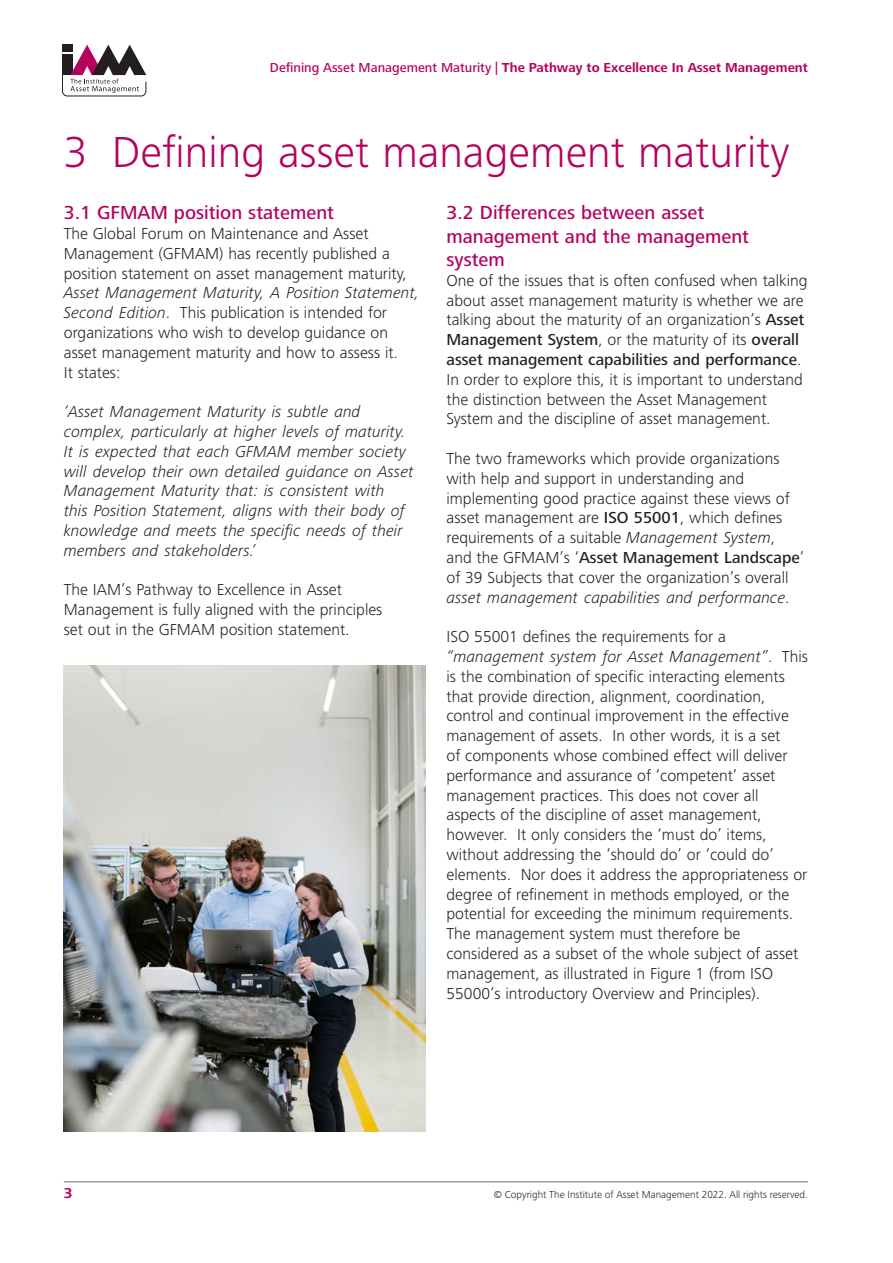
<style>
.page{position:relative;width:893px;height:1263px;background:#fff}
.page>*{position:absolute;margin:0;border:0;box-sizing:border-box;transform-origin:0 0}
.t1{font:300 45px "Frutiger Next LT";color:#b5025e}
.t2{font:500 19.5px/23.4px "Frutiger Next LT";color:#b5025e}
.t3{font:300 16.5px/19.8px "Frutiger Next LT";color:#231f20}
.t4{font:italic 300 16.5px/19.8px "Frutiger Next LT";color:#231f20}
.t5{font:700 15px "Frutiger Next LT";color:#b5025e}
.t6{font:700 13.5px "Frutiger Next LT";color:#b5025e}
.t7{font:300 10.5px "Frutiger Next LT";color:#231f20}
.s1{font-weight:500}
.s2{font-style:italic}
</style>
<div class="page">
<hr style="left:64px;top:1181px;width:744px;height:1px;background:#6c6d70">
<svg style="left:62px;top:45px;width:85px;height:51px"></svg>
<img style="left:64px;top:665px;width:361px;height:466px">
<p class="t6" style="left:270px;top:60px;width:539px"><span class="s1">Defining Asset Management Maturity |</span> The Pathway to Excellence In Asset Management</p>
<p class="t1" style="left:64px;top:127px;width:727px">3 Defining asset management maturity</p>
<p class="t2" style="left:64px;top:201px;width:272px">3.1 GFMAM position statement</p>
<p class="t3" style="left:64px;top:224px;width:357px">The Global Forum on Maintenance and Asset Management (GFMAM) has recently published a position statement on asset management maturity, <span class="s2">Asset Management Maturity, A Position Statement, Second Edition</span>. This publication is intended for organizations who wish to develop guidance on asset management maturity and how to assess it.</p>
<p class="t3" style="left:64px;top:362px;width:58px">It states:</p>
<p class="t4" style="left:64px;top:402px;width:351px">‘Asset Management Maturity is subtle and complex, particularly at higher levels of maturity.<br>It is expected that each GFMAM member society will develop their own detailed guidance on Asset Management Maturity that: is consistent with<br>this Position Statement, aligns with their body of knowledge and meets the specific needs of their members and stakeholders.’</p>
<p class="t3" style="left:64px;top:580px;width:320px">The IAM’s Pathway to Excellence in Asset<br>Management is fully aligned with the principles</p>
<p class="t3" style="left:64px;top:620px;width:287px">set out in the GFMAM position statement.</p>
<p class="t2" style="left:446px;top:201px;width:304px">3.2 Differences between asset management and the management system</p>
<p class="t3" style="left:446px;top:270px;width:363px">One of the issues that is often confused when talking about asset management maturity is whether we are talking about the maturity of an organization’s <span class="s1">Asset Management System</span>, or the maturity of its <span class="s1">overall asset management capabilities and performance</span>.<br>In order to explore this, it is important to understand the distinction between the Asset Management System and the discipline of asset management.</p>
<p class="t3" style="left:446px;top:449px;width:359px">The two frameworks which provide organizations with help and support in understanding and implementing good practice against these views of asset management are <span class="s1">ISO 55001</span>, which defines requirements of a suitable <span class="s2">Management System</span>, and the GFMAM’s ‘<span class="s1">Asset Management Landscape</span>’ of 39 Subjects that cover the organization’s overall <span class="s2">asset management capabilities and performance</span>.</p>
<p class="t3" style="left:446px;top:627px;width:363px">ISO 55001 defines the requirements for a <span class="s2">“management system for Asset Management”</span>. This is the combination of specific interacting elements that provide direction, alignment, coordination, control and continual improvement in the effective management of assets. In other words, it is a set<br>of components whose combined effect will deliver performance and assurance of ‘competent’ asset management practices. This does not cover all aspects of the discipline of asset management, however. It only considers the ‘must do’ items, without addressing the ‘should do’ or ‘could do’ elements. Nor does it address the appropriateness or degree of refinement in methods employed, or the potential for exceeding the minimum requirements.<br>The management system must therefore be considered as a subset of the whole subject of asset management, as illustrated in Figure 1 (from ISO 55000’s introductory Overview and Principles).</p>
<p class="t5" style="left:64px;top:1185px;width:10px">3</p>
<p class="t7" style="left:494px;top:1189px;width:316px">© Copyright The Institute of Asset Management 2022. All rights reserved.</p>
</div>
